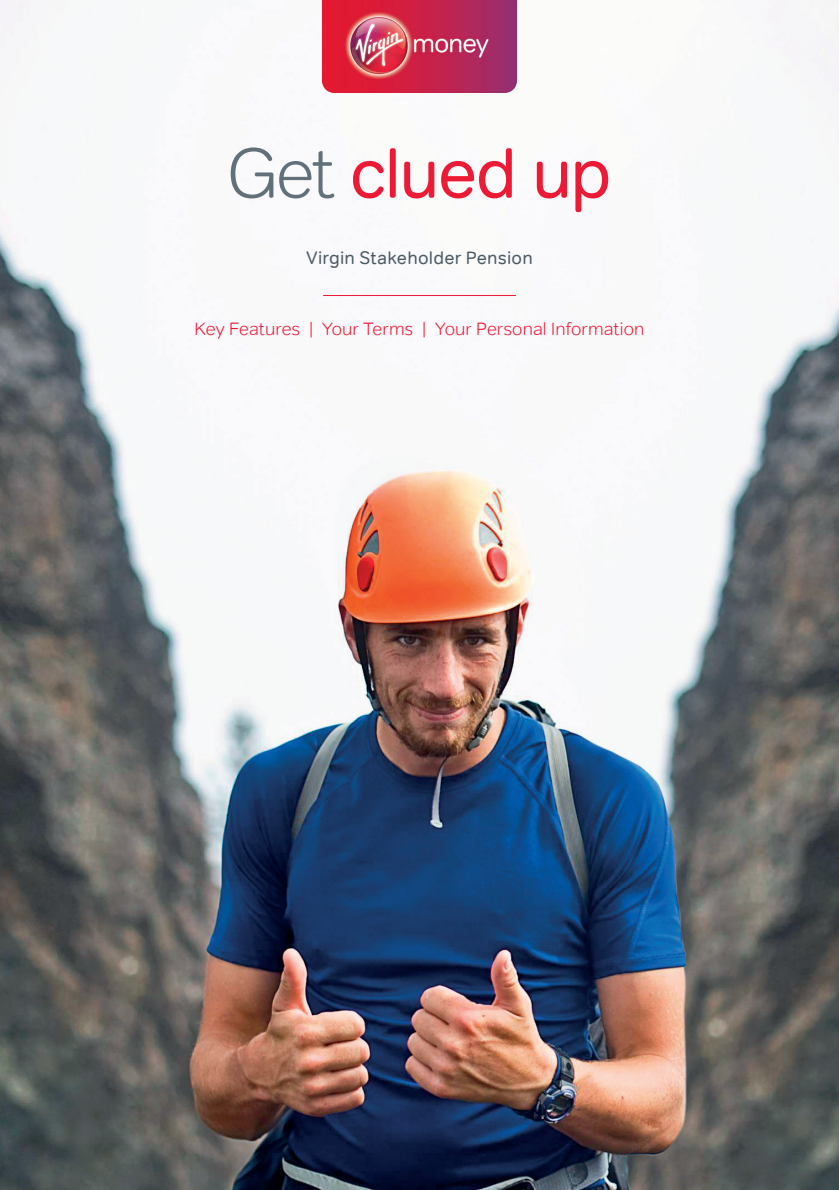
<style>
.page{position:relative;width:839px;height:1190px;background:#fff}
.page>*{position:absolute;margin:0;border:0;box-sizing:border-box;transform-origin:0 0}
.t1{font:70px "Tondo";letter-spacing:-.03em;color:#ed1a36}
.t2{font:300 18px "Tondo";letter-spacing:.005em;color:#ed1a36}
.t3{font:18px "Tondo";letter-spacing:.01em;color:#4c5c65}
.s1{font-weight:300;color:#627179}
</style>
<div class="page">
<img style="left:0;top:0;width:838px;height:1190px">
<img style="left:323px;top:0;width:192px;height:93px">
<hr style="left:323px;top:295px;width:192px;height:1px;background:#ed1a36">
<h1 class="t1" style="left:227px;top:131px;width:386px"><span class="s1">Get</span> clued up</h1>
<p class="t3" style="left:306px;top:247px;width:228px">Virgin Stakeholder Pension</p>
<p class="t2" style="left:194px;top:318px;width:451px">Key Features | Your Terms | Your Personal Information</p>
</div>
